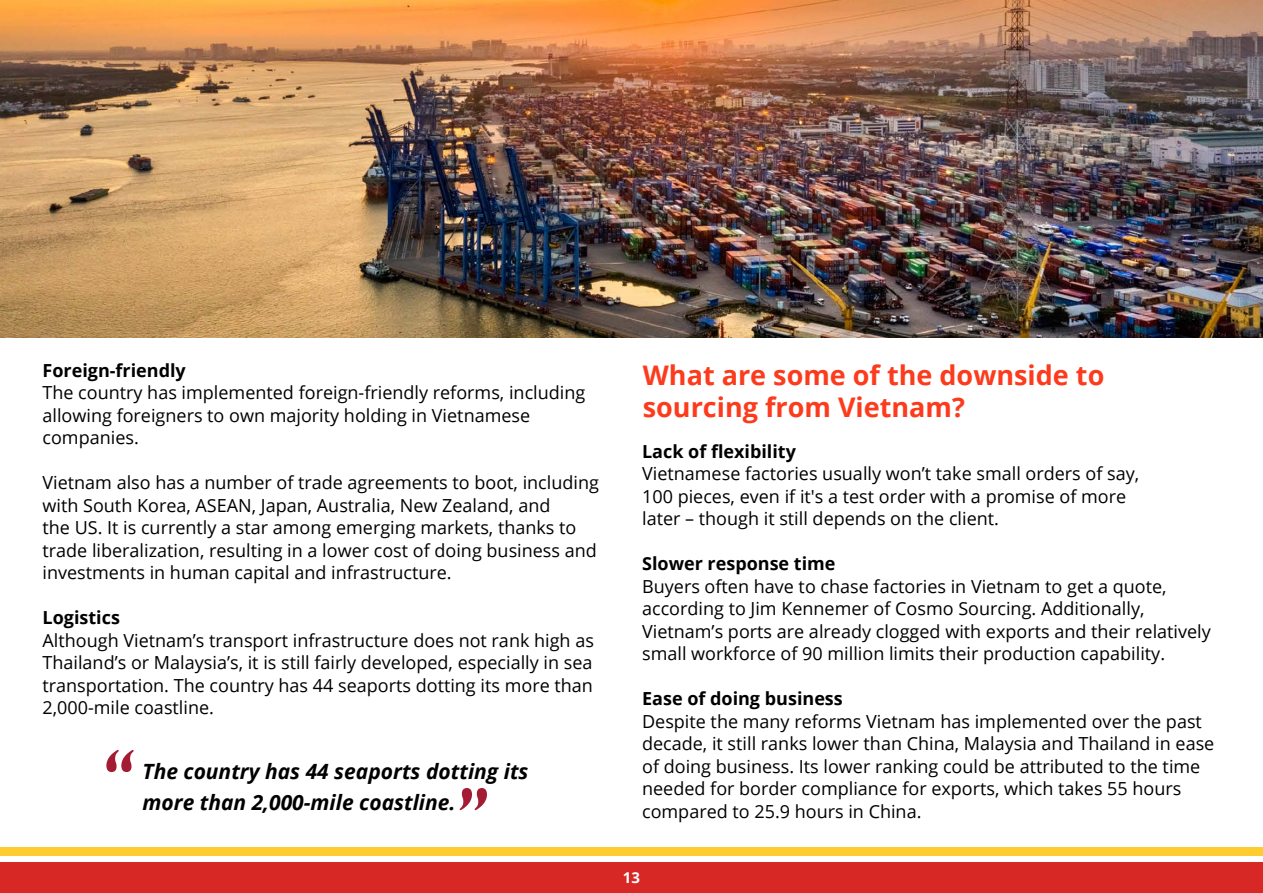
<style>
.page{position:relative;width:1263px;height:893px;background:#fff}
.page>*{position:absolute;margin:0;border:0;box-sizing:border-box;transform-origin:0 0}
.t1{font:700 27px/32.4px "Open Sans";color:#fc3b1d}
.t2{font:italic 700 21px/31.2px "Open Sans";color:#000}
.t3{font:18px/22.5px "Open Sans";color:#000}
.t4{font:700 18px "Open Sans";color:#000}
.t5{font:700 15px "Open Sans";color:#fff}
</style>
<div class="page">
<div style="left:0;top:863px;width:1263px;height:30px;background:#d72826"></div>
<div style="left:0;top:848px;width:1263px;height:8px;background:#fecc2f"></div>
<img style="left:0;top:0;width:1263px;height:337px">
<svg style="left:106px;top:750px;width:28px;height:22px"></svg>
<svg style="left:459px;top:788px;width:28px;height:22px"></svg>
<p class="t4" style="left:43px;top:358px;width:145px">Foreign-friendly</p>
<p class="t3" style="left:43px;top:381px;width:544px">The country has implemented foreign-friendly reforms, including allowing foreigners to own majority holding in Vietnamese companies.</p>
<p class="t3" style="left:43px;top:471px;width:558px">Vietnam also has a number of trade agreements to boot, including with South Korea, ASEAN, Japan, Australia, New Zealand, and<br>the US. It is currently a star among emerging markets, thanks to trade liberalization, resulting in a lower cost of doing business and investments in human capital and infrastructure.</p>
<p class="t4" style="left:43px;top:605px;width:79px">Logistics</p>
<p class="t3" style="left:43px;top:629px;width:553px;text-align:justify">Although Vietnam’s transport infrastructure does not rank high as Thailand’s or Malaysia’s, it is still fairly developed, especially in sea transportation. The country has 44 seaports dotting its more than 2,000-mile coastline.</p>
<p class="t2" style="left:143px;top:755px;width:387px">The country has 44 seaports dotting its more than 2,000-mile coastline.</p>
<h1 class="t1" style="left:643px;top:358px;width:463px">What are some of the downside to sourcing from Vietnam?</h1>
<p class="t4" style="left:642px;top:438px;width:155px">Lack of flexibility</p>
<p class="t3" style="left:642px;top:462px;width:499px">Vietnamese factories usually won’t take small orders of say,<br>100 pieces, even if it's a test order with a promise of more later – though it still depends on the client.</p>
<p class="t4" style="left:642px;top:551px;width:195px">Slower response time</p>
<p class="t3" style="left:642px;top:574px;width:570px">Buyers often have to chase factories in Vietnam to get a quote, according to Jim Kennemer of Cosmo Sourcing. Additionally, Vietnam’s ports are already clogged with exports and their relatively small workforce of 90 million limits their production capability.</p>
<p class="t4" style="left:642px;top:686px;width:202px">Ease of doing business</p>
<p class="t3" style="left:642px;top:709px;width:574px">Despite the many reforms Vietnam has implemented over the past decade, it still ranks lower than China, Malaysia and Thailand in ease of doing business. Its lower ranking could be attributed to the time needed for border compliance for exports, which takes 55 hours compared to 25.9 hours in China.</p>
<p class="t5" style="left:623px;top:867px;width:19px">13</p>
</div>
